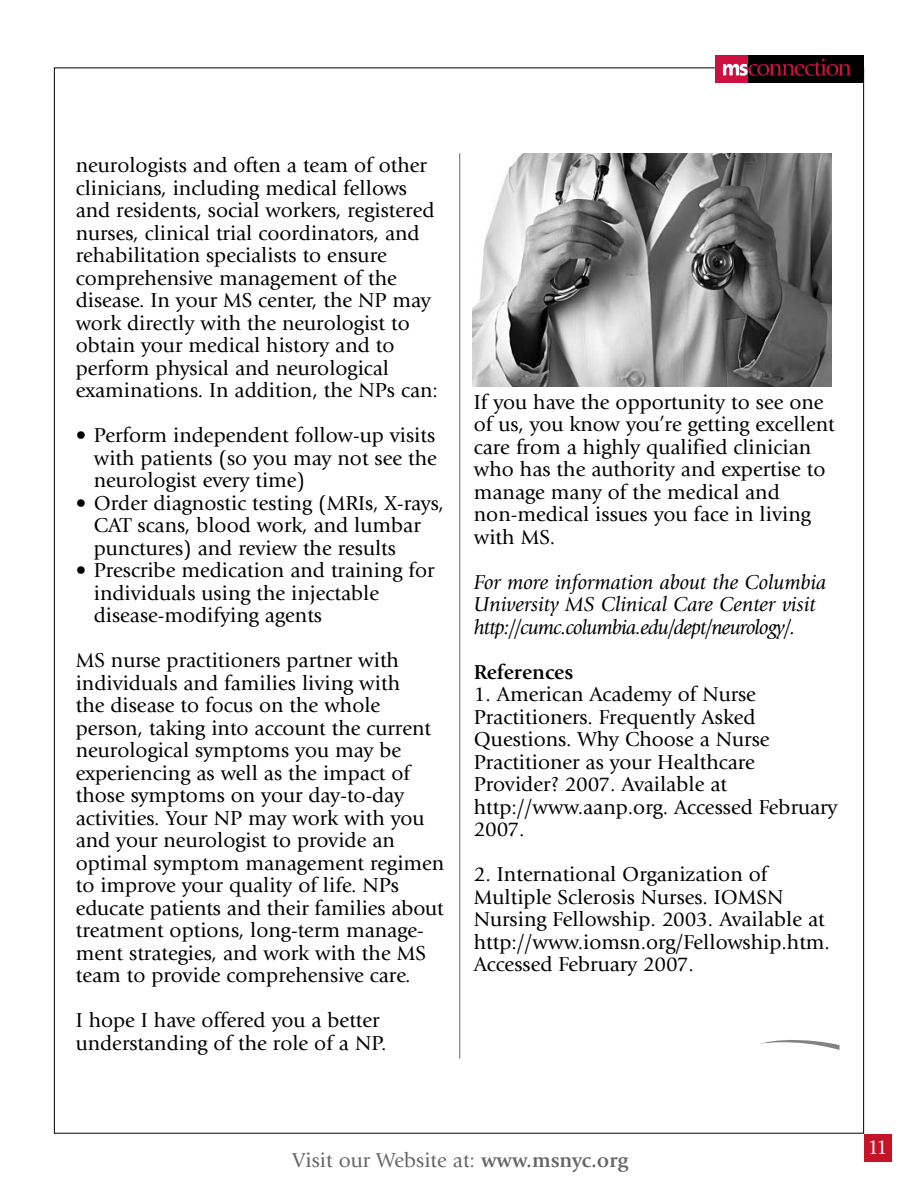
<style>
.page{position:relative;width:918px;height:1188px;background:#fff}
.page>*{position:absolute;margin:0;border:0;box-sizing:border-box;transform-origin:0 0}
.t1{font:21px/22.5px "Giovanni";color:#000}
.t2{font:italic 21px/22.5px "Giovanni";color:#000}
.t3{font:21px "Giovanni";color:#666}
.t4{font:700 21px "Giovanni";color:#000}
.t5{font:21px "Giovanni";color:#fff}
.s1{font-weight:700}
</style>
<div class="page">
<div style="left:864px;top:1134px;width:28px;height:27px;background:#c41427"></div>
<div style="left:748px;top:55px;width:116px;height:27px;background:#000"></div>
<div style="left:715px;top:55px;width:33px;height:27px;background:#ce1041"></div>
<svg style="left:723px;top:59px;width:128px;height:17px"></svg>
<hr style="left:459px;top:153px;width:1px;height:906px;background:#666">
<svg style="left:761px;top:1040px;width:79px;height:10px"></svg>
<img style="left:472px;top:153px;width:360px;height:233px">
<p class="t1" style="left:76px;top:156px;width:364px">neurologists and often a team of other clinicians, including medical fellows and residents, social workers, registered nurses, clinical trial coordinators, and rehabilitation specialists to ensure comprehensive management of the disease. In your MS center, the NP may work directly with the neurologist to obtain your medical history and to perform physical and neurological examinations. In addition, the NPs can:</p>
<p class="t1" style="left:94px;top:426px;width:345px;text-align:justify;text-indent:-18px">• Perform independent follow-up visits with patients (so you may not see the neurologist every time)</p>
<p class="t1" style="left:94px;top:493px;width:352px;text-indent:-18px">• Order diagnostic testing (MRIs, X-rays,<br>CAT scans, blood work, and lumbar punctures) and review the results</p>
<p class="t1" style="left:94px;top:561px;width:342px;text-indent:-18px">• Prescribe medication and training for individuals using the injectable disease-modifying agents</p>
<p class="t1" style="left:76px;top:651px;width:370px">MS nurse practitioners partner with individuals and families living with<br>the disease to focus on the whole person, taking into account the current neurological symptoms you may be experiencing as well as the impact of those symptoms on your day-to-day activities. Your NP may work with you and your neurologist to provide an optimal symptom management regimen to improve your quality of life. NPs educate patients and their families about treatment options, long-term manage&shy;ment strategies, and work with the MS team to provide comprehensive care.</p>
<p class="t1" style="left:76px;top:1011px;width:312px">I hope I have offered you a better understanding of the role of a NP.</p>
<p class="t1" style="left:474px;top:392px;width:362px">If you have the opportunity to see one of us, you know you’re getting excellent care from a highly qualified clinician who has the authority and expertise to manage many of the medical and non-medical issues you face in living with MS.</p>
<p class="t2" style="left:474px;top:572px;width:354px">For more information about the Columbia<br>University MS Clinical Care Center visit http://cumc.columbia.edu/dept/neurology/.</p>
<p class="t4" style="left:474px;top:664px;width:101px">References</p>
<p class="t1" style="left:474px;top:685px;width:365px">1. American Academy of Nurse<br>Practitioners. Frequently Asked<br>Questions. Why Choose a Nurse<br>Practitioner as your Healthcare<br>Provider? 2007. Available at http://www.aanp.org. Accessed February<br>2007.</p>
<p class="t1" style="left:474px;top:865px;width:358px">2. International Organization of Multiple Sclerosis Nurses. IOMSN Nursing Fellowship. 2003. Available at http://www.iomsn.org/Fellowship.htm.<br>Accessed February 2007.</p>
<p class="t3" style="left:293px;top:1152px;width:337px">Visit our Website at: <span class="s1">www.msnyc.org</span></p>
<p class="t5" style="left:868px;top:1139px;width:22px">11</p>
</div>
